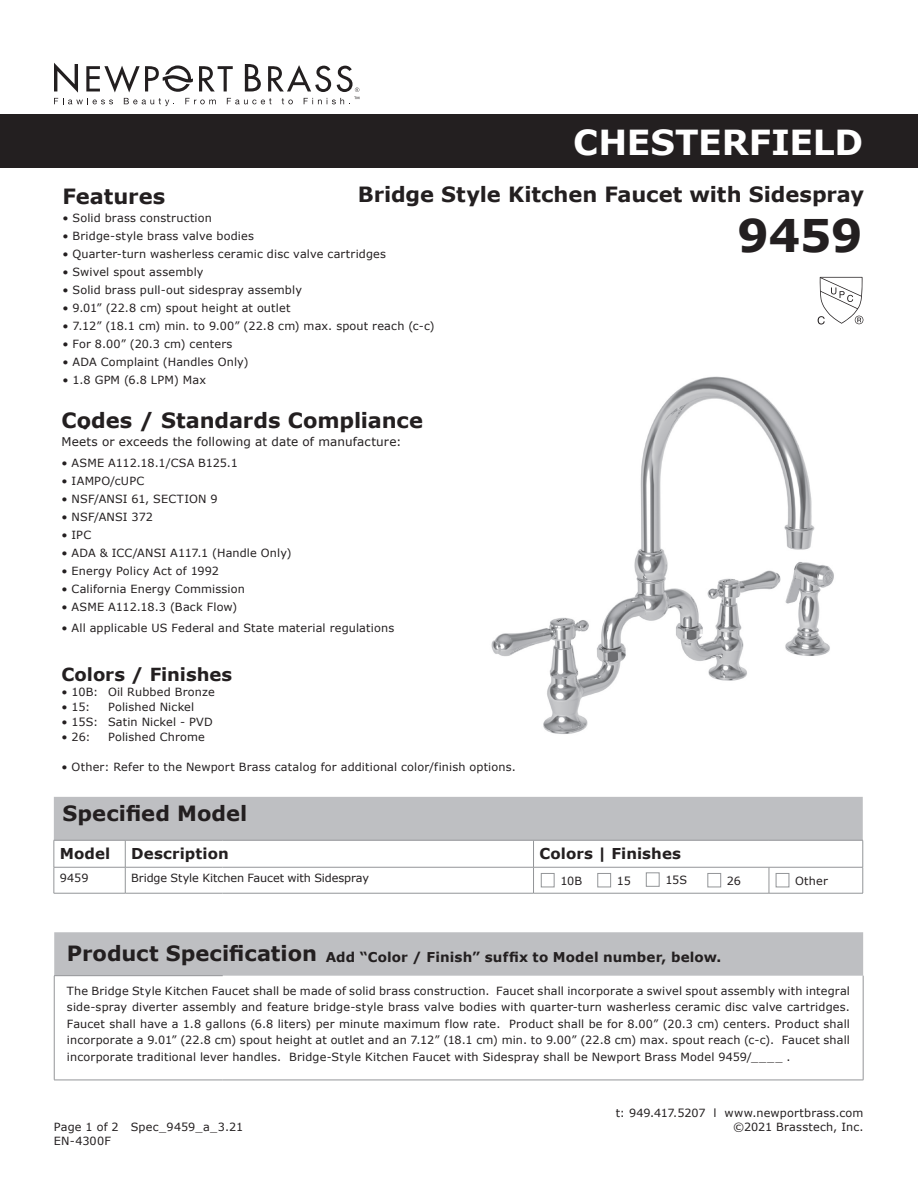
<style>
.page{position:relative;width:918px;height:1188px;background:#fff}
.page>*{position:absolute;margin:0;border:0;box-sizing:border-box;transform-origin:0 0}
.t1{font:700 45px "Verdana";color:#231f20}
.t2{font:700 34.5px "Verdana";letter-spacing:-.005em;color:#fff}
.t3{font:700 21px "Verdana";letter-spacing:-.005em;color:#231f20}
.t4{font:700 18px "Verdana";letter-spacing:-.005em;color:#231f20}
.t5{font:700 15px "Verdana";letter-spacing:.005em;color:#231f20}
.t6{font:700 13.5px "Verdana";letter-spacing:.01em;color:#231f20}
.t7{font:12px "Verdana";letter-spacing:.01em;color:#231f20}
.t8{font:11.25px/16.5px "Verdana";letter-spacing:.015em;color:#231f20;text-align:right}
.t9{font:11.25px "Verdana";letter-spacing:-.01em;color:#231f20}
.s1{font-size:21px}
</style>
<div class="page">
<div style="left:0;top:114px;width:918px;height:54px;background:#231f20"></div>
<svg style="left:54px;top:63px;width:305px;height:43px"></svg>
<img style="left:491px;top:376px;width:343px;height:358px">
<svg style="left:54px;top:797px;width:810px;height:96px"></svg>
<hr style="left:54px;top:893px;width:71px;height:1px;background:#939598">
<hr style="left:125px;top:893px;width:97px;height:1px;background:#939598">
<hr style="left:222px;top:893px;width:312px;height:1px;background:#939598">
<hr style="left:534px;top:893px;width:235px;height:1px;background:#939598">
<hr style="left:769px;top:893px;width:94px;height:1px;background:#939598">
<div style="left:54px;top:932px;width:809px;height:44px;background:#bebfc2"></div>
<hr style="left:54px;top:975px;width:169px;height:1px;background:#939598">
<hr style="left:54px;top:976px;width:1px;height:104px;background:#939598">
<hr style="left:863px;top:976px;width:1px;height:104px;background:#939598">
<hr style="left:54px;top:1080px;width:169px;height:1px;background:#939598">
<hr style="left:223px;top:1080px;width:640px;height:1px;background:#939598">
<svg style="left:818px;top:277px;width:45px;height:48px"></svg>
<h2 class="t2" style="left:573px;top:120px;width:292px">CHESTERFIELD</h2>
<h3 class="t3" style="left:358px;top:181px;width:508px">Bridge Style Kitchen Faucet with Sidespray</h3>
<h3 class="t3" style="left:62px;top:183px;width:105px">Features</h3>
<p class="t8" style="left:62px;top:210px;width:151px">• Solid brass construction</p>
<p class="t8" style="left:62px;top:228px;width:193px">• Bridge-style brass valve bodies</p>
<p class="t8" style="left:62px;top:246px;width:325px">• Quarter-turn washerless ceramic disc valve cartridges</p>
<p class="t8" style="left:62px;top:264px;width:143px">• Swivel spout assembly</p>
<p class="t8" style="left:62px;top:282px;width:241px">• Solid brass pull-out sidespray assembly</p>
<p class="t8" style="left:62px;top:300px;width:230px">• 9.01” (22.8 cm) spout height at outlet</p>
<p class="t8" style="left:62px;top:318px;width:374px">• 7.12” (18.1 cm) min. to 9.00” (22.8 cm) max. spout reach (c-c)</p>
<p class="t8" style="left:62px;top:336px;width:172px">• For 8.00” (20.3 cm) centers</p>
<p class="t8" style="left:62px;top:354px;width:188px">• ADA Complaint (Handles Only)</p>
<p class="t8" style="left:62px;top:372px;width:145px">• 1.8 GPM (6.8 LPM) Max</p>
<h1 class="t1" style="left:737px;top:207px;width:127px">9459</h1>
<h3 class="t3" style="left:62px;top:406px;width:363px">Codes / Standards Compliance</h3>
<p class="t7" style="left:62px;top:434px;width:342px">Meets or exceeds the following at date of manufacture:</p>
<p class="t8" style="left:62px;top:454px;width:178px">• ASME A112.18.1/CSA B125.1</p>
<p class="t8" style="left:62px;top:472px;width:84px">• IAMPO/cUPC</p>
<p class="t8" style="left:62px;top:490px;width:158px">• NSF/ANSI 61, SECTION 9</p>
<p class="t8" style="left:62px;top:508px;width:93px">• NSF/ANSI 372</p>
<p class="t8" style="left:62px;top:526px;width:31px">• IPC</p>
<p class="t8" style="left:62px;top:544px;width:232px">• ADA &amp; ICC/ANSI A117.1 (Handle Only)</p>
<p class="t8" style="left:62px;top:562px;width:159px">• Energy Policy Act of 1992</p>
<p class="t8" style="left:62px;top:580px;width:185px">• California Energy Commission</p>
<p class="t8" style="left:62px;top:598px;width:177px">• ASME A112.18.3 (Back Flow)</p>
<p class="t8" style="left:62px;top:619px;width:334px">• All applicable US Federal and State material regulations</p>
<h3 class="t4" style="left:62px;top:663px;width:172px">Colors / Finishes</h3>
<p class="t8" style="left:62px;top:684px;width:155px">• 10B: Oil Rubbed Bronze</p>
<p class="t8" style="left:62px;top:699px;width:30px">• 15:</p>
<p class="t8" style="left:108px;top:699px;width:88px">Polished Nickel</p>
<p class="t8" style="left:62px;top:714px;width:153px">• 15S: Satin Nickel - PVD</p>
<p class="t8" style="left:62px;top:729px;width:31px">• 26:</p>
<p class="t8" style="left:108px;top:729px;width:98px">Polished Chrome</p>
<p class="t8" style="left:62px;top:759px;width:456px">• Other: Refer to the Newport Brass catalog for additional color/finish options.</p>
<p class="t8" style="left:82px;top:419px;width:8px">•</p>
<h3 class="t3" style="left:63px;top:799px;width:186px">Specified Model</h3>
<h3 class="t5" style="left:60px;top:844px;width:52px">Model</h3>
<h3 class="t5" style="left:131px;top:844px;width:99px">Description</h3>
<h3 class="t5" style="left:540px;top:844px;width:143px">Colors | Finishes</h3>
<p class="t8" style="left:60px;top:870px;width:30px">9459</p>
<p class="t9" style="left:131px;top:871px;width:239px">Bridge Style Kitchen Faucet with Sidespray</p>
<p class="t8" style="left:560px;top:872px;width:23px">10B</p>
<p class="t8" style="left:617px;top:872px;width:16px">15</p>
<p class="t8" style="left:665px;top:872px;width:23px">15S</p>
<p class="t8" style="left:727px;top:872px;width:16px">26</p>
<p class="t8" style="left:795px;top:872px;width:34px">Other</p>
<p class="t6" style="left:67px;top:948px;width:656px"><span class="s1">Product Specification</span> Add “Color / Finish” suffix to Model number, below.</p>
<p class="t8" style="left:67px;top:982px;width:785px;text-align:justify">The Bridge Style Kitchen Faucet shall be made of solid brass construction. Faucet shall incorporate a swivel spout assembly with integral side-spray diverter assembly and feature bridge-style brass valve bodies with quarter-turn washerless ceramic disc valve cartridges.<br>Faucet shall have a 1.8 gallons (6.8 liters) per minute maximum flow rate. Product shall be for 8.00” (20.3 cm) centers. Product shall incorporate a 9.01” (22.8 cm) spout height at outlet and an 7.12” (18.1 cm) min. to 9.00” (22.8 cm) max. spout reach (c-c). Faucet shall incorporate traditional lever handles. Bridge-Style Kitchen Faucet with Sidespray shall be Newport Brass Model 9459/____ .</p>
<p class="t8" style="left:54px;top:1120px;width:191px;line-height:13.5px;text-align:left">Page 1 of 2 Spec_9459_a_3.21<br>EN-4300F</p>
<p class="t8" style="left:616px;top:1107px;width:249px;line-height:13.5px">t: 949.417.5207 l www.newportbrass.com ©2021 Brasstech, Inc.</p>
</div>
